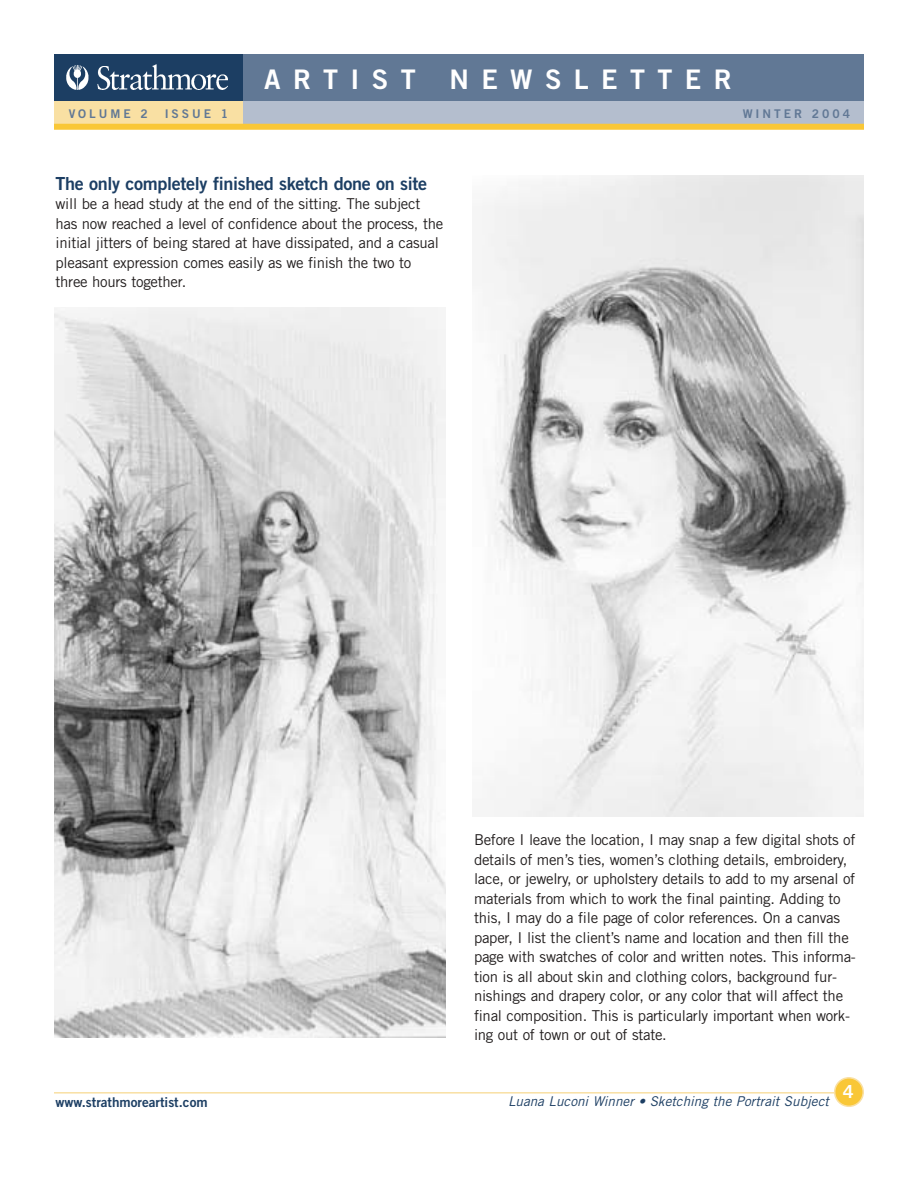
<style>
.page{position:relative;width:918px;height:1188px;background:#fff}
.page>*{position:absolute;margin:0;border:0;box-sizing:border-box;transform-origin:0 0}
.t1{font:27px "Trade Gothic Bold Two";letter-spacing:.46em;color:#fff}
.t2{font:18px "Trade Gothic Bold Two";letter-spacing:-.02em;color:#1c3e63}
.t3{font:18px "Trade Gothic Bold Two";color:#fff}
.t4{font:15px/19.5px "Trade Gothic";letter-spacing:-.02em;color:#231f1f}
.t5{font:italic 13.5px "Trade Gothic";color:#1c3e63}
.t6{font:13.5px "Trade Gothic Bold Two";color:#1c3e63}
.t7{font:12px "Trade Gothic Bold Two";letter-spacing:.245em;color:#617895}
</style>
<div class="page">
<div style="left:243px;top:54px;width:621px;height:47px;background:#617895"></div>
<div style="left:54px;top:54px;width:189px;height:47px;background:#1c3e63"></div>
<img style="left:67px;top:64px;width:161px;height:25px">
<div style="left:243px;top:101px;width:621px;height:23px;background:#b4bece"></div>
<div style="left:54px;top:101px;width:189px;height:26px;background:#f9e0a3"></div>
<div style="left:54px;top:124px;width:810px;height:6px;background:#f9c737"></div>
<hr style="left:54px;top:1092px;width:810px;height:2px;background:#f9e0a3">
<svg style="left:834px;top:1077px;width:30px;height:30px"></svg>
<img style="left:54px;top:308px;width:392px;height:730px">
<img style="left:482px;top:176px;width:382px;height:641px">
<h1 class="t1" style="left:264px;top:69px;width:153px">ARTIST</h1>
<h1 class="t1" style="left:449px;top:69px;width:284px">NEWSLETTER</h1>
<p class="t7" style="left:69px;top:109px;width:81px">VOLUME 2</p>
<p class="t7" style="left:165px;top:109px;width:65px">ISSUE 1</p>
<p class="t7" style="left:743px;top:110px;width:109px">WINTER 2004</p>
<p class="t2" style="left:56px;top:177px;width:373px">The only completely finished sketch done on site</p>
<p class="t4" style="left:56px;top:196px;width:389px">will be a head study at the end of the sitting. The subject has now reached a level of confidence about the process, the initial jitters of being stared at have dissipated, and a casual pleasant expression comes easily as we finish the two to three hours together.</p>
<p class="t4" style="left:474px;top:831px;width:383px">Before I leave the location, I may snap a few digital shots of details of men’s ties, women’s clothing details, embroidery, lace, or jewelry, or upholstery details to add to my arsenal of materials from which to work the final painting. Adding to this, I may do a file page of color references. On a canvas paper, I list the client’s name and location and then fill the page with swatches of color and written notes. This informa&shy;tion is all about skin and clothing colors, background fur&shy;nishings and drapery color, or any color that will affect the final composition. This is particularly important when work&shy;ing out of town or out of state.</p>
<p class="t6" style="left:56px;top:1097px;width:154px">www.strathmoreartist.com</p>
<p class="t5" style="left:508px;top:1097px;width:322px">Luana Luconi Winner • Sketching the Portrait Subject</p>
<p class="t3" style="left:843px;top:1085px;width:12px">4</p>
</div>
